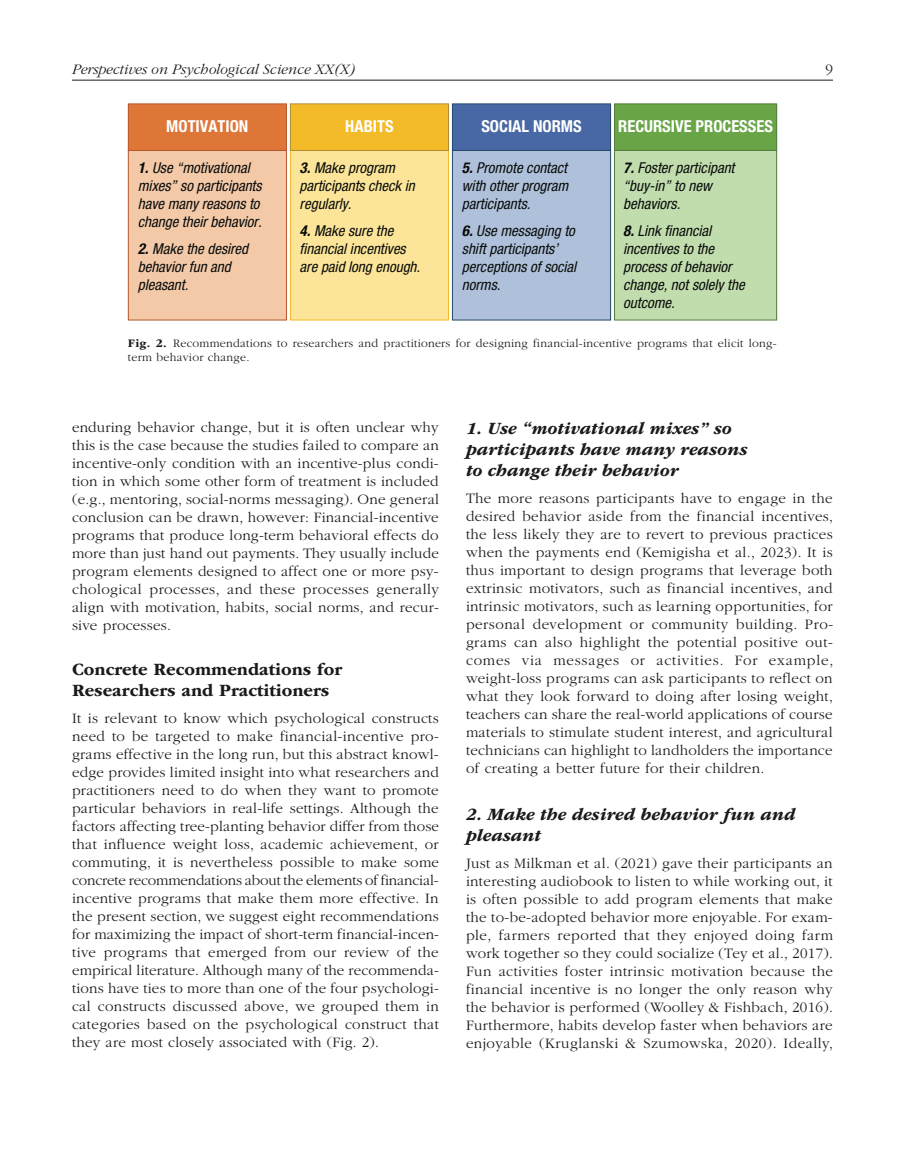
<style>
.page{position:relative;width:905px;height:1175px;background:#fff}
.page>*{position:absolute;margin:0;border:0;box-sizing:border-box;transform-origin:0 0}
.t1{font:italic 700 18px/21px "ITC Garamond Std";color:#1a1a1a}
.t2{font:700 18px/21px "ITC Garamond Std";color:#1a1a1a}
.t3{font:700 condensed 16.5px "Helvetica Neue LT Std";color:#fff}
.t4{font:300 15px/18px "ITC Garamond Std";letter-spacing:.02em;color:#1a1a1a;text-align:justify}
.t5{font:italic condensed 15px/18px "Helvetica Neue LT Std";color:#090c0b}
.t6{font:italic 300 15px "ITC Garamond Std";color:#1a1a1a}
.t7{font:300 12px/14.2px "ITC Garamond Std";letter-spacing:.02em;color:#1a1a1a}
.s1{font-weight:700}
</style>
<div class="page">
<hr style="left:72px;top:80px;width:760px;height:1px;background:#1a1a1a">
<div style="left:452px;top:150px;width:158px;height:170px;background:#afc1da"></div>
<div style="left:452px;top:150px;width:159px;height:170px;border:1px solid #24486a"></div>
<div style="left:452px;top:104px;width:158px;height:46px;background:#4768a4"></div>
<div style="left:452px;top:104px;width:159px;height:47px;border:1px solid #24486a"></div>
<div style="left:128px;top:150px;width:158px;height:170px;background:#f3c9a8"></div>
<div style="left:128px;top:150px;width:159px;height:170px;border:1px solid #b5582f"></div>
<div style="left:128px;top:104px;width:158px;height:46px;background:#de7638"></div>
<div style="left:128px;top:104px;width:159px;height:47px;border:1px solid #b5582f"></div>
<div style="left:290px;top:150px;width:158px;height:170px;background:#fce598"></div>
<div style="left:290px;top:150px;width:159px;height:170px;border:1px solid #f4bb28"></div>
<div style="left:290px;top:104px;width:158px;height:46px;background:#f4bb28"></div>
<div style="left:290px;top:104px;width:159px;height:47px;border:1px solid #b28b35"></div>
<div style="left:614px;top:150px;width:162px;height:170px;background:#c2ddad"></div>
<div style="left:614px;top:150px;width:163px;height:170px;border:1px solid #517c3c"></div>
<div style="left:614px;top:104px;width:162px;height:46px;background:#69a547"></div>
<div style="left:614px;top:104px;width:163px;height:47px;border:1px solid #517c3c"></div>
<p class="t6" style="left:72px;top:61px;width:285px">Perspectives on Psychological Science XX(X)</p>
<p class="t4" style="left:825px;top:60px;width:9px">9</p>
<p class="t3" style="left:166px;top:116px;width:84px">MOTIVATION</p>
<p class="t3" style="left:345px;top:116px;width:50px">HABITS</p>
<p class="t3" style="left:481px;top:116px;width:102px">SOCIAL NORMS</p>
<p class="t3" style="left:618px;top:116px;width:156px">RECURSIVE PROCESSES</p>
<p class="t5" style="left:138px;top:159px;width:125px"><span class="s1">1.</span> Use “motivational mixes” so participants have many reasons to change their behavior.</p>
<p class="t5" style="left:138px;top:240px;width:112px"><span class="s1">2.</span> Make the desired behavior fun and pleasant.</p>
<p class="t5" style="left:299px;top:159px;width:117px"><span class="s1">3.</span> Make program participants check in regularly.</p>
<p class="t5" style="left:623px;top:159px;width:113px"><span class="s1">7.</span> Foster participant “buy-in” to new behaviors.</p>
<p class="t5" style="left:623px;top:222px;width:123px"><span class="s1">8.</span> Link financial incentives to the process of behavior change, not solely the outcome.</p>
<p class="t5" style="left:462px;top:159px;width:108px;text-align:justify"><span class="s1">5.</span> Promote contact with other program participants.</p>
<p class="t5" style="left:299px;top:222px;width:122px"><span class="s1">4.</span> Make sure the financial incentives are paid long enough.</p>
<p class="t5" style="left:462px;top:222px;width:116px"><span class="s1">6.</span> Use messaging to shift participants’ perceptions of social norms.</p>
<p class="t7" style="left:128px;top:336px;width:650px"><span class="s1">Fig. 2.</span> Recommendations to researchers and practitioners for designing financial-incentive programs that elicit long&shy;term behavior change.</p>
<p class="t4" style="left:72px;top:419px;width:368px">enduring behavior change, but it is often unclear why this is the case because the studies failed to compare an incentive-only condition with an incentive-plus condi&shy;tion in which some other form of treatment is included (e.g., mentoring, social-norms messaging). One general conclusion can be drawn, however: Financial-incentive programs that produce long-term behavioral effects do more than just hand out payments. They usually include program elements designed to affect one or more psy&shy;chological processes, and these processes generally align with motivation, habits, social norms, and recur&shy;sive processes.</p>
<p class="t2" style="left:72px;top:659px;width:272px">Concrete Recommendations for<br>Researchers and Practitioners</p>
<p class="t4" style="left:72px;top:710px;width:368px">It is relevant to know which psychological constructs need to be targeted to make financial-incentive pro&shy;grams effective in the long run, but this abstract knowl&shy;edge provides limited insight into what researchers and practitioners need to do when they want to promote particular behaviors in real-life settings. Although the factors affecting tree-planting behavior differ from those that influence weight loss, academic achievement, or commuting, it is nevertheless possible to make some concrete recommendations about the elements of financial&shy;incentive programs that make them more effective. In the present section, we suggest eight recommendations for maximizing the impact of short-term financial-incen&shy;tive programs that emerged from our review of the empirical literature. Although many of the recommenda&shy;tions have ties to more than one of the four psychologi&shy;cal constructs discussed above, we grouped them in categories based on the psychological construct that they are most closely associated with (Fig. 2).</p>
<p class="t1" style="left:466px;top:418px;width:283px">1. Use “motivational mixes” so participants have many reasons to change their behavior</p>
<p class="t4" style="left:466px;top:490px;width:369px">The more reasons participants have to engage in the desired behavior aside from the financial incentives, the less likely they are to revert to previous practices when the payments end (Kemigisha et al., 2023). It is thus important to design programs that leverage both extrinsic motivators, such as financial incentives, and intrinsic motivators, such as learning opportunities, for personal development or community building. Pro&shy;grams can also highlight the potential positive out&shy;comes via messages or activities. For example, weight-loss programs can ask participants to reflect on what they look forward to doing after losing weight, teachers can share the real-world applications of course materials to stimulate student interest, and agricultural technicians can highlight to landholders the importance of creating a better future for their children.</p>
<p class="t1" style="left:466px;top:804px;width:331px">2. Make the desired behavior fun and pleasant</p>
<p class="t4" style="left:466px;top:854px;width:369px">Just as Milkman et al. (2021) gave their participants an interesting audiobook to listen to while working out, it is often possible to add program elements that make the to-be-adopted behavior more enjoyable. For exam&shy;ple, farmers reported that they enjoyed doing farm work together so they could socialize (Tey et al., 2017).<br>Fun activities foster intrinsic motivation because the financial incentive is no longer the only reason why the behavior is performed (Woolley &amp; Fishbach, 2016).<br>Furthermore, habits develop faster when behaviors are enjoyable (Kruglanski &amp; Szumowska, 2020). Ideally,</p>
</div>
